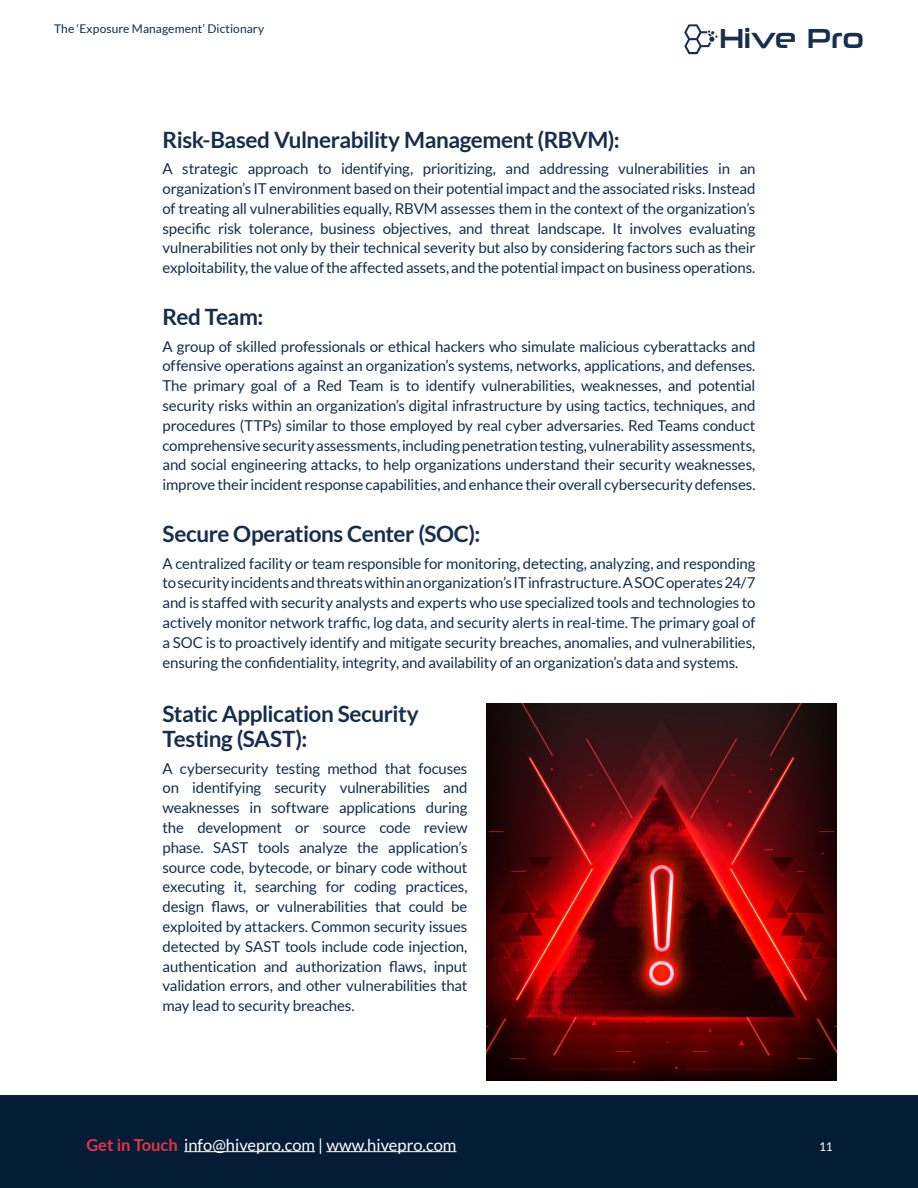
<style>
.page{position:relative;width:918px;height:1188px;background:#fff}
.page>*{position:absolute;margin:0;border:0;box-sizing:border-box;transform-origin:0 0}
.t1{font:27.9px "Neuropolitical Rg";color:#172f4c;scale:.96 1}
.t2{font:700 22.5px/25.5px "Lato";letter-spacing:-.02em;color:#142e4b}
.t3{font:16.5px "Lato";color:#fff}
.t4{font:15px/19.8px "Lato";letter-spacing:-.01em;color:#142e4b;text-align:justify}
.t5{font:12px "Lato";letter-spacing:.01em;color:#142e4b}
.t6{font:12px "Lato";color:#fff}
.s1{font-weight:700;color:#e23445}
</style>
<div class="page">
<img style="left:486px;top:703px;width:351px;height:378px">
<div style="left:0;top:1095px;width:918px;height:93px;background:#051c36"></div>
<hr style="left:184px;top:1151px;width:131px;height:1px;background:#fff">
<hr style="left:326px;top:1151px;width:130px;height:1px;background:#fff">
<svg style="left:684px;top:24px;width:34px;height:30px"></svg>
<p class="t5" style="left:54px;top:22px;width:212px">The ‘Exposure Management’ Dictionary</p>
<p class="t1" style="left:719px;top:21px;width:152px">Hive Pro</p>
<p class="t2" style="left:163px;top:126px;width:459px">Risk-Based Vulnerability Management (RBVM):</p>
<p class="t4" style="left:163px;top:159px;width:594px">A strategic approach to identifying, prioritizing, and addressing vulnerabilities in an organization’s IT environment based on their potential impact and the associated risks. Instead of treating all vulnerabilities equally, RBVM assesses them in the context of the organization’s specific risk tolerance, business objectives, and threat landscape. It involves evaluating vulnerabilities not only by their technical severity but also by considering factors such as their exploitability, the value of the affected assets, and the potential impact on business operations.</p>
<p class="t2" style="left:163px;top:304px;width:102px">Red Team:</p>
<p class="t4" style="left:163px;top:336px;width:594px">A group of skilled professionals or ethical hackers who simulate malicious cyberattacks and offensive operations against an organization’s systems, networks, applications, and defenses.<br>The primary goal of a Red Team is to identify vulnerabilities, weaknesses, and potential security risks within an organization’s digital infrastructure by using tactics, techniques, and procedures (TTPs) similar to those employed by real cyber adversaries. Red Teams conduct comprehensive security assessments, including penetration testing, vulnerability assessments, and social engineering attacks, to help organizations understand their security weaknesses, improve their incident response capabilities, and enhance their overall cybersecurity defenses.</p>
<p class="t2" style="left:163px;top:521px;width:319px">Secure Operations Center (SOC):</p>
<p class="t4" style="left:163px;top:553px;width:594px">A centralized facility or team responsible for monitoring, detecting, analyzing, and responding to security incidents and threats within an organization’s IT infrastructure. A SOC operates 24/7 and is staffed with security analysts and experts who use specialized tools and technologies to actively monitor network traffic, log data, and security alerts in real-time. The primary goal of a SOC is to proactively identify and mitigate security breaches, anomalies, and vulnerabilities, ensuring the confidentiality, integrity, and availability of an organization’s data and systems.</p>
<p class="t2" style="left:163px;top:700px;width:258px">Static Application Security<br>Testing (SAST):</p>
<p class="t4" style="left:163px;top:758px;width:306px">A cybersecurity testing method that focuses on identifying security vulnerabilities and weaknesses in software applications during the development or source code review phase. SAST tools analyze the application’s source code, bytecode, or binary code without executing it, searching for coding practices, design flaws, or vulnerabilities that could be exploited by attackers. Common security issues detected by SAST tools include code injection, authentication and authorization flaws, input validation errors, and other vulnerabilities that may lead to security breaches.</p>
<p class="t3" style="left:86px;top:1135px;width:372px"><span class="s1">Get in Touch</span> info@hivepro.com | www.hivepro.com</p>
<p class="t6" style="left:819px;top:1140px;width:15px">11</p>
</div>
